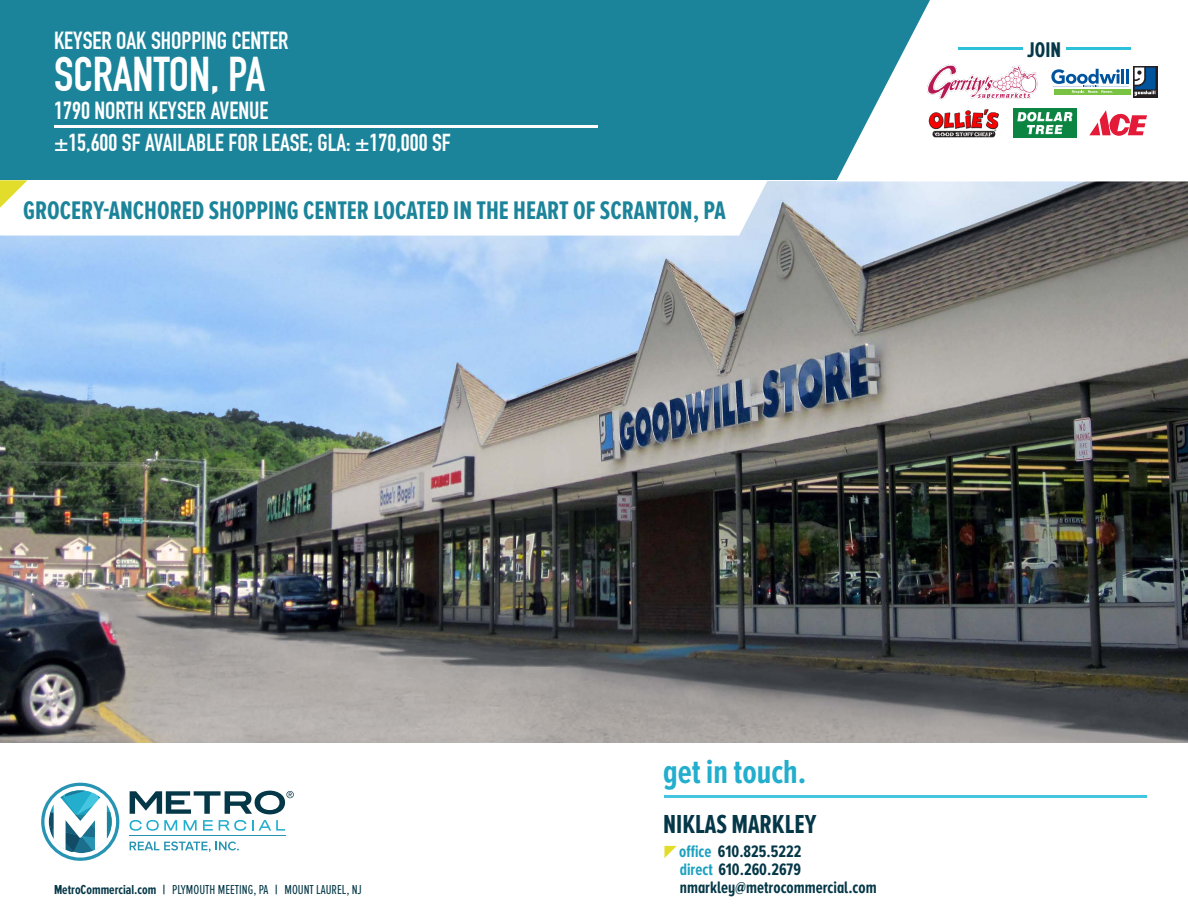
<style>
.page{position:relative;width:1188px;height:918px;background:#fff}
.page>*{position:absolute;margin:0;border:0;box-sizing:border-box;transform-origin:0 0}
.t1{font:47.7px "DIN Engschrift";color:#fff}
.t2{font:700 34.65px "Proxima Nova Ex Cn";color:#23aecd}
.t3{font:700 27px "Proxima Nova A Ex Cn";color:#043747}
.t4{font:700 26.4px "Proxima Nova Ex Cn";color:#1c849a}
.t5{font:24.15px "DIN Engschrift";color:#fff}
.t6{font:24px "DIN Engschrift";color:#fff}
.t7{font:700 22.05px "Proxima Nova Ex Cn";color:#043747}
.t8{font:700 17.25px/18px "Proxima Nova A Ex Cn";color:#043747}
.t9{font:13.5px "Proxima Nova Ex Cn";color:#043747}
.s1{font-weight:700}
.s2{color:#1da1c0}
</style>
<div class="page">
<svg style="left:664px;top:846px;width:13px;height:12px"></svg>
<img style="left:0;top:181px;width:1188px;height:561px">
<div style="left:0;top:0;width:1188px;height:180px;background:#1c849a"></div>
<svg style="left:837px;top:0;width:351px;height:180px;fill:#fff"></svg>
<hr style="left:1066px;top:47px;width:64px;height:3px;background:#2dc0da">
<hr style="left:958px;top:47px;width:65px;height:3px;background:#2dc0da">
<hr style="left:54px;top:125px;width:543px;height:2px;background:#fff">
<hr style="left:665px;top:795px;width:482px;height:3px;background:#44c5e0">
<svg style="left:41px;top:783px;width:78px;height:78px"></svg>
<hr style="left:130px;top:835px;width:156px;height:1px;background:#2894b3">
<svg style="left:130px;top:820px;width:47px;height:11px"></svg>
<svg style="left:184px;top:820px;width:13px;height:11px"></svg>
<svg style="left:203px;top:820px;width:10px;height:11px"></svg>
<svg style="left:219px;top:820px;width:27px;height:11px"></svg>
<svg style="left:252px;top:820px;width:33px;height:11px"></svg>
<svg style="left:130px;top:841px;width:109px;height:11px"></svg>
<svg style="left:130px;top:791px;width:164px;height:23px"></svg>
<svg style="left:0;top:180px;width:768px;height:56px"></svg>
<img style="left:925px;top:64px;width:115px;height:35px">
<svg style="left:1133px;top:66px;width:24px;height:31px"></svg>
<svg style="left:1135px;top:68px;width:21px;height:28px"></svg>
<div style="left:1054px;top:89px;width:76px;height:5px;background:#7ac242"></div>
<svg style="left:1051px;top:69px;width:78px;height:24px;background:#9ec2c6"></svg>
<div style="left:1013px;top:108px;width:63px;height:30px;background:#0d8542"></div>
<svg style="left:1017px;top:112px;width:55px;height:22px"></svg>
<svg style="left:1089px;top:110px;width:58px;height:26px;background:#f18f9e"></svg>
<img style="left:925px;top:108px;width:75px;height:30px">
<h3 class="t5" style="left:54px;top:27px;width:236px">KEYSER OAK SHOPPING CENTER</h3>
<h1 class="t1" style="left:54px;top:47px;width:213px">SCRANTON, PA</h1>
<h3 class="t5" style="left:54px;top:97px;width:216px">1790 NORTH KEYSER AVENUE</h3>
<h3 class="t6" style="left:54px;top:129px;width:398px">±15,600 SF AVAILABLE FOR LEASE; GLA: ±170,000 SF</h3>
<h3 class="t4" style="left:23px;top:195px;width:704px">GROCERY-ANCHORED SHOPPING CENTER LOCATED IN THE HEART OF SCRANTON, PA</h3>
<p class="t7" style="left:1027px;top:37px;width:35px">JOIN</p>
<p class="t9" style="left:54px;top:882px;width:309px"><span class="s1">MetroCommercial.com |</span> PLYMOUTH MEETING, PA <span class="s1">|</span> MOUNT LAUREL, NJ</p>
<h2 class="t2" style="left:663px;top:752px;width:145px">get in touch.</h2>
<h3 class="t3" style="left:663px;top:810px;width:155px">NIKLAS MARKLEY</h3>
<p class="t8" style="left:679px;top:842px;width:199px"><span class="s2">office</span> 610.825.5222<br><span class="s2">direct</span> 610.260.2679 nmarkley@metrocommercial.com</p>
</div>
